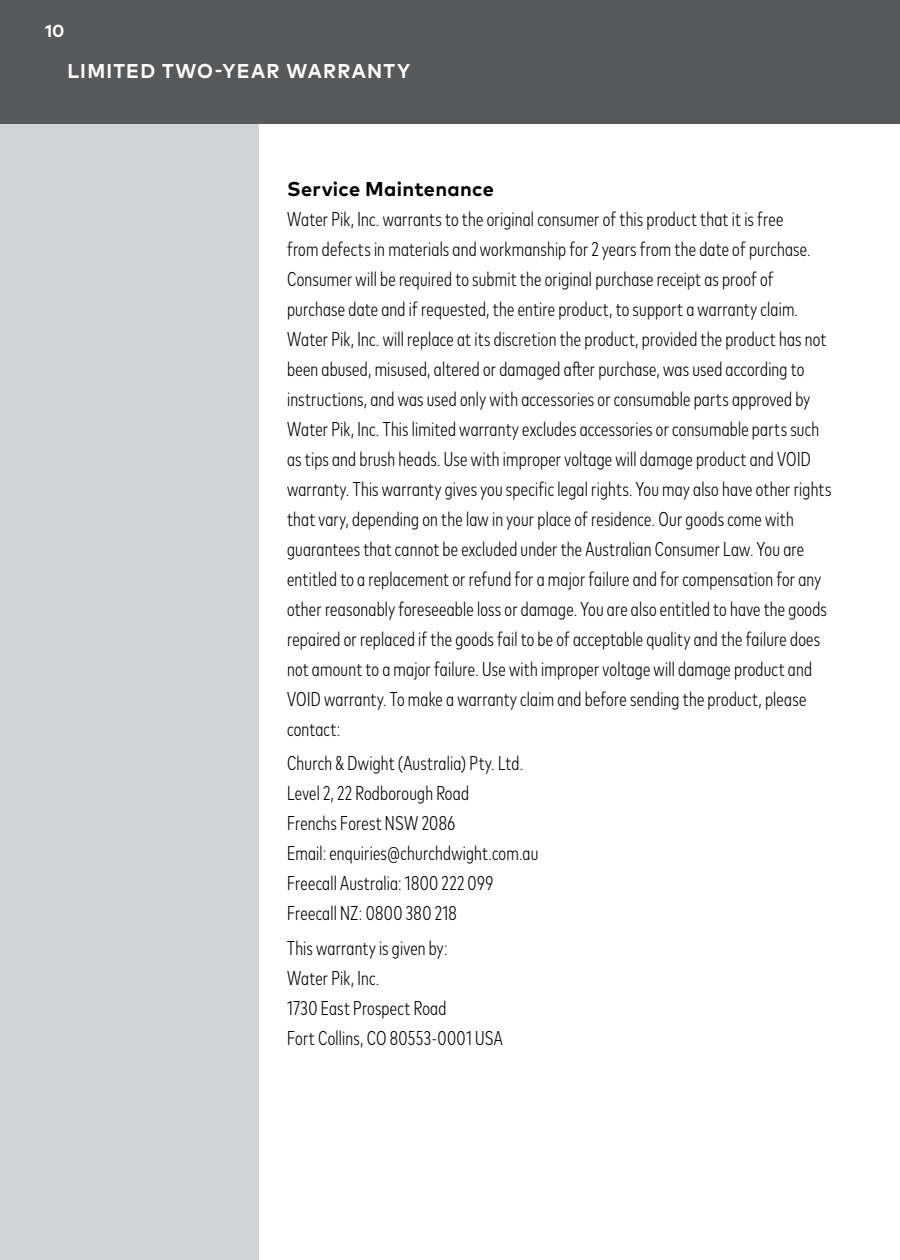
<style>
.page{position:relative;width:900px;height:1260px;background:#fff}
.page>*{position:absolute;margin:0;border:0;box-sizing:border-box;transform-origin:0 0}
.t1{font:300 condensed 20px/30px "Mark Pro";letter-spacing:.01em;color:#000}
.t2{font:700 20px "Mark Pro";letter-spacing:.065em;color:#fff;scale:.96 1}
.t3{font:700 20px "Mark Pro";letter-spacing:.015em;color:#000}
.t4{font:700 17.5px "Mark Pro";color:#fff}
</style>
<div class="page">
<div style="left:0;top:76px;width:259px;height:1184px;background:#d1d3d4"></div>
<div style="left:0;top:0;width:900px;height:124px;background:#58595b"></div>
<p class="t4" style="left:45px;top:17px;width:21px">10</p>
<p class="t2" style="left:68px;top:56px;width:358px">LIMITED TWO-YEAR WARRANTY</p>
<p class="t3" style="left:287px;top:174px;width:208px">Service Maintenance</p>
<p class="t1" style="left:287px;top:203px;width:546px">Water Pik, Inc. warrants to the original consumer of this product that it is free<br>from defects in materials and workmanship for 2 years from the date of purchase.<br>Consumer will be required to submit the original purchase receipt as proof of purchase date and if requested, the entire product, to support a warranty claim.<br>Water Pik, Inc. will replace at its discretion the product, provided the product has not been abused, misused, altered or damaged after purchase, was used according to instructions, and was used only with accessories or consumable parts approved by Water Pik, Inc. This limited warranty excludes accessories or consumable parts such as tips and brush heads. Use with improper voltage will damage product and VOID warranty. This warranty gives you specific legal rights. You may also have other rights that vary, depending on the law in your place of residence. Our goods come with guarantees that cannot be excluded under the Australian Consumer Law. You are entitled to a replacement or refund for a major failure and for compensation for any other reasonably foreseeable loss or damage. You are also entitled to have the goods repaired or replaced if the goods fail to be of acceptable quality and the failure does not amount to a major failure. Use with improper voltage will damage product and VOID warranty. To make a warranty claim and before sending the product, please contact:</p>
<p class="t1" style="left:287px;top:747px;width:253px">Church &amp; Dwight (Australia) Pty. Ltd.<br>Level 2, 22 Rodborough Road<br>Frenchs Forest NSW 2086<br>Email: enquiries@churchdwight.com.au<br>Freecall Australia: 1800 222 099<br>Freecall NZ: 0800 380 218</p>
<p class="t1" style="left:287px;top:932px;width:217px">This warranty is given by:<br>Water Pik, Inc.<br>1730 East Prospect Road<br>Fort Collins, CO 80553-0001 USA</p>
</div>
